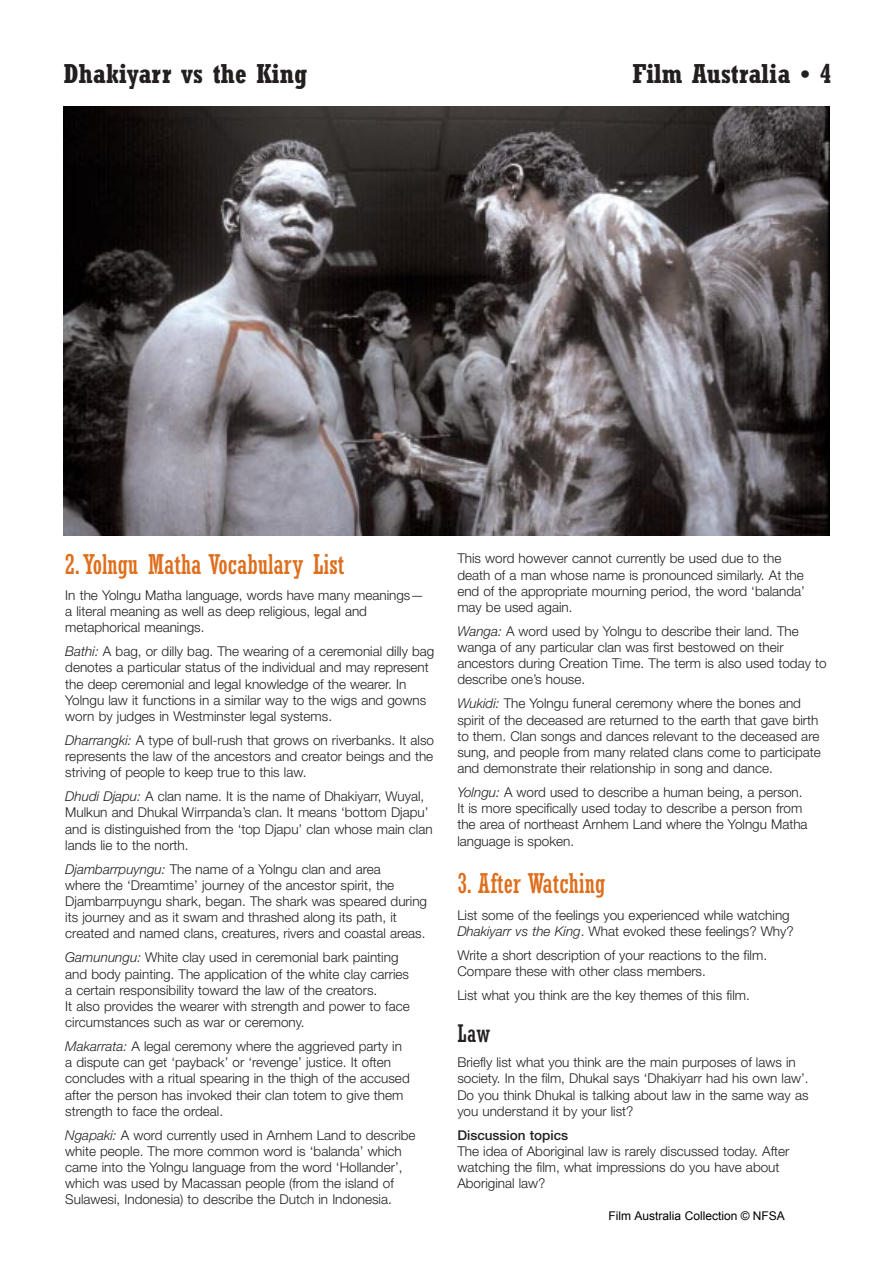
<style>
.page{position:relative;width:893px;height:1263px;background:#fff}
.page>*{position:absolute;margin:0;border:0;box-sizing:border-box;transform-origin:0 0}
.t1{font:condensed 27px "Rockwell";color:#df6e1c}
.t2{font:700 condensed 27px "Rockwell";color:#231f1f}
.t3{font:condensed 24px "Rockwell";color:#231f1f}
.t4{font:300 13.5px/16.2px "Helvetica Neue";color:#231f1f}
.t5{font:500 13.5px "Helvetica Neue";color:#231f1f}
.t6{font:12px "Arial";color:#000}
.s1{font-style:italic}
</style>
<div class="page">
<img style="left:64px;top:106px;width:765px;height:430px">
<h1 class="t2" style="left:64px;top:64px;width:245px">Dhakiyarr vs the King</h1>
<h1 class="t2" style="left:632px;top:64px;width:200px">Film Australia • 4</h1>
<h1 class="t1" style="left:65px;top:554px;width:281px">2.Yolngu Matha Vocabulary List</h1>
<p class="t4" style="left:65px;top:588px;width:360px">In the Yolngu Matha language, words have many meanings— a literal meaning as well as deep religious, legal and metaphorical meanings.</p>
<p class="t4" style="left:65px;top:645px;width:370px"><span class="s1">Bathi:</span> A bag, or dilly bag. The wearing of a ceremonial dilly bag denotes a particular status of the individual and may represent the deep ceremonial and legal knowledge of the wearer. In Yolngu law it functions in a similar way to the wigs and gowns worn by judges in Westminster legal systems.</p>
<p class="t4" style="left:65px;top:733px;width:370px;text-align:justify"><span class="s1">Dharrangki:</span> A type of bull-rush that grows on riverbanks. It also represents the law of the ancestors and creator beings and the striving of people to keep true to this law.</p>
<p class="t4" style="left:65px;top:790px;width:369px"><span class="s1">Dhudi Djapu:</span> A clan name. It is the name of Dhakiyarr, Wuyal, Mulkun and Dhukal Wirrpanda’s clan. It means ‘bottom Djapu’ and is distinguished from the ‘top Djapu’ clan whose main clan lands lie to the north.</p>
<p class="t4" style="left:65px;top:862px;width:363px"><span class="s1">Djambarrpuyngu:</span> The name of a Yolngu clan and area<br>where the ‘Dreamtime’ journey of the ancestor spirit, the Djambarrpuyngu shark, began. The shark was speared during its journey and as it swam and thrashed along its path, it created and named clans, creatures, rivers and coastal areas.</p>
<p class="t4" style="left:65px;top:951px;width:346px"><span class="s1">Gamunungu:</span> White clay used in ceremonial bark painting and body painting. The application of the white clay carries a certain responsibility toward the law of the creators.<br>It also provides the wearer with strength and power to face circumstances such as war or ceremony.</p>
<p class="t4" style="left:65px;top:1039px;width:346px"><span class="s1">Makarrata:</span> A legal ceremony where the aggrieved party in a dispute can get ‘payback’ or ‘revenge’ justice. It often concludes with a ritual spearing in the thigh of the accused after the person has invoked their clan totem to give them strength to face the ordeal.</p>
<p class="t4" style="left:65px;top:1128px;width:352px"><span class="s1">Ngapaki:</span> A word currently used in Arnhem Land to describe white people. The more common word is ‘balanda’ which came into the Yolngu language from the word ‘Hollander’, which was used by Macassan people (from the island of Sulawesi, Indonesia) to describe the Dutch in Indonesia.</p>
<p class="t4" style="left:457px;top:552px;width:349px">This word however cannot currently be used due to the death of a man whose name is pronounced similarly. At the end of the appropriate mourning period, the word ‘balanda’ may be used again.</p>
<p class="t4" style="left:457px;top:624px;width:371px"><span class="s1">Wanga:</span> A word used by Yolngu to describe their land. The wanga of any particular clan was first bestowed on their ancestors during Creation Time. The term is also used today to describe one’s house.</p>
<p class="t4" style="left:457px;top:697px;width:365px"><span class="s1">Wukidi:</span> The Yolngu funeral ceremony where the bones and spirit of the deceased are returned to the earth that gave birth to them. Clan songs and dances relevant to the deceased are sung, and people from many related clans come to participate and demonstrate their relationship in song and dance.</p>
<p class="t4" style="left:457px;top:785px;width:352px"><span class="s1">Yolngu:</span> A word used to describe a human being, a person.<br>It is more specifically used today to describe a person from the area of northeast Arnhem Land where the Yolngu Matha language is spoken.</p>
<h1 class="t1" style="left:457px;top:873px;width:149px">3. After Watching</h1>
<p class="t4" style="left:457px;top:908px;width:338px">List some of the feelings you experienced while watching<br><span class="s1">Dhakiyarr vs the King</span>. What evoked these feelings? Why?</p>
<p class="t4" style="left:457px;top:948px;width:311px">Write a short description of your reactions to the film.<br>Compare these with other class members.</p>
<p class="t4" style="left:457px;top:988px;width:294px">List what you think are the key themes of this film.</p>
<h2 class="t3" style="left:457px;top:1025px;width:34px">Law</h2>
<p class="t4" style="left:457px;top:1056px;width:352px">Briefly list what you think are the main purposes of laws in society. In the film, Dhukal says ‘Dhakiyarr had his own law’.<br>Do you think Dhukal is talking about law in the same way as you understand it by your list?</p>
<p class="t5" style="left:457px;top:1130px;width:112px">Discussion topics</p>
<p class="t4" style="left:457px;top:1144px;width:333px">The idea of Aboriginal law is rarely discussed today. After watching the film, what impressions do you have about<br>Aboriginal law?</p>
<p class="t6" style="left:608px;top:1208px;width:178px">Film Australia Collection © NFSA</p>
</div>
